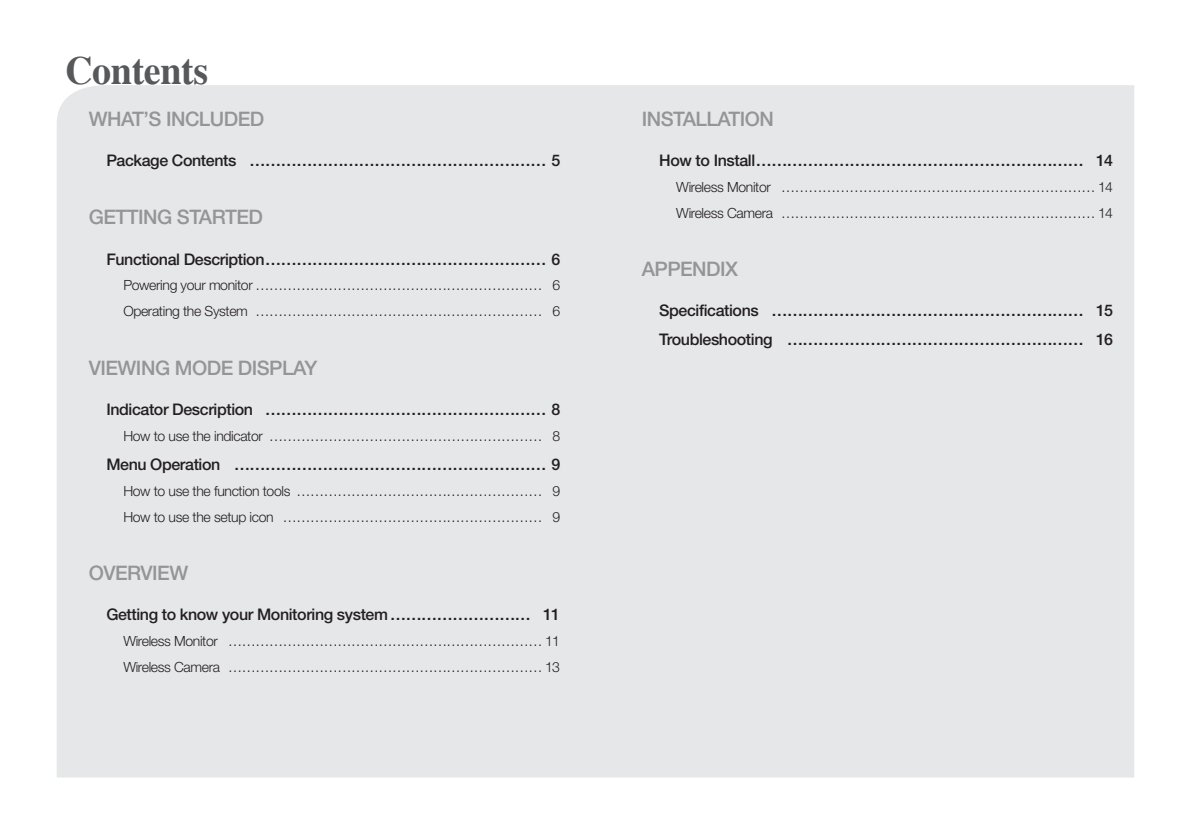
<style>
.page{position:relative;width:1191px;height:840px;background:#fff}
.page>*{position:absolute;margin:0;border:0;box-sizing:border-box;transform-origin:0 0}
.t1{font:700 40px "Times";letter-spacing:-.01em;color:#57585a;scale:.95 1}
.t2{font:500 20px "Helvetica Neue cp";letter-spacing:-.025em;color:#939598}
.t3{font:500 16px/28.8px "Helvetica Neue cp";letter-spacing:-.025em;color:#231f20}
.t4{font:300 14px/26px "Helvetica Neue cp";letter-spacing:-.025em;color:#231f20}
</style>
<div class="page">
<div style="left:57px;top:85px;width:1077px;height:692px;background:#e6e7e9"></div>
<h1 class="t1" style="left:65px;top:47px;width:152px">Contents</h1>
<h2 class="t2" style="left:89px;top:107px;width:96px">What’s Incl</h2>
<h2 class="t2" style="left:210px;top:107px;width:54px">uded</h2>
<p class="t3" style="left:106px;top:146px;width:455px">Package Contents ………………………………………………… 5</p>
<h2 class="t2" style="left:89px;top:206px;width:39px">Getting</h2>
<h2 class="t2" style="left:177px;top:206px;width:13px">Start</h2>
<h2 class="t2" style="left:236px;top:206px;width:26px">ed</h2>
<p class="t3" style="left:106px;top:244px;width:455px">Functional Description……………………………………………… 6</p>
<p class="t4" style="left:123px;top:272px;width:438px">Powering your monitor ……………………………………………………… 6<br>Operating the System ……………………………………………………… 6</p>
<h2 class="t2" style="left:89px;top:356px;width:43px">Viewing</h2>
<h2 class="t2" style="left:175px;top:356px;width:144px">Mode Display</h2>
<p class="t3" style="left:106px;top:395px;width:455px">Indicator Description ……………………………………………… 8</p>
<p class="t4" style="left:123px;top:423px;width:438px">How to use the indicator …………………………………………………… 8</p>
<p class="t3" style="left:106px;top:449px;width:455px">Menu Operation …………………………………………………… 9</p>
<p class="t4" style="left:123px;top:477px;width:438px">How to use the function tools ……………………………………………… 9<br>How to use the setup icon ………………………………………………… 9</p>
<h2 class="t2" style="left:89px;top:561px;width:98px">Overvi ew</h2>
<p class="t3" style="left:106px;top:600px;width:455px">Getting to know your Monitoring system……………………… 11</p>
<p class="t4" style="left:123px;top:628px;width:438px">Wireless Monitor …………………………………………………………… 11<br>Wireless Camera …………………………………………………………… 13</p>
<h2 class="t2" style="left:641px;top:107px;width:43px">Installati</h2>
<h2 class="t2" style="left:745px;top:107px;width:28px">on</h2>
<p class="t3" style="left:659px;top:146px;width:455px">How to Install……………………………………………………… 14</p>
<p class="t4" style="left:676px;top:174px;width:438px">Wireless Monitor …………………………………………………………… 14<br>Wireless Camera …………………………………………………………… 14</p>
<h2 class="t2" style="left:641px;top:257px;width:98px">Appendix</h2>
<p class="t3" style="left:659px;top:296px;width:455px">Specifications …………………………………………………… 15<br>Troubleshooting ………………………………………………… 16</p>
</div>
